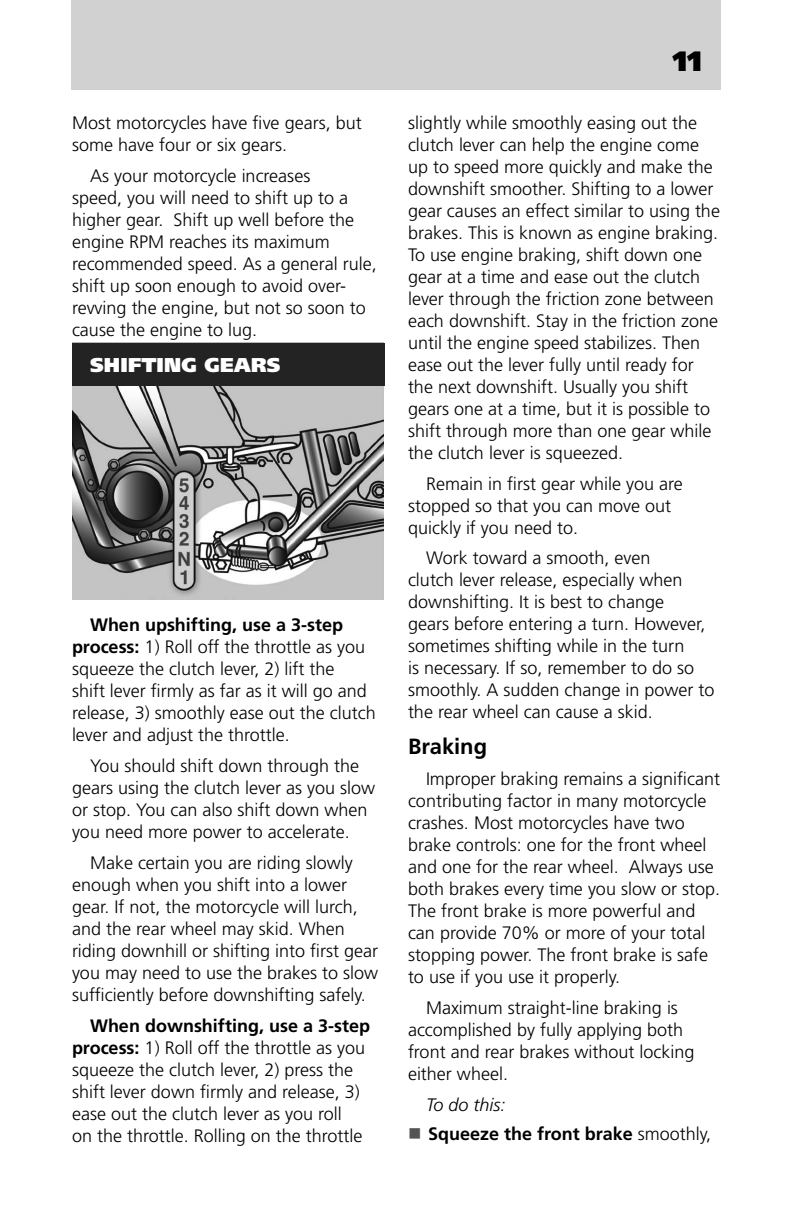
<style>
.page{position:relative;width:792px;height:1224px;background:#fff}
.page>*{position:absolute;margin:0;border:0;box-sizing:border-box;transform-origin:0 0}
.t1{font:900 28px "Frutiger LT Std";color:#000}
.Subhead{font:700 22px "Frutiger LT Std";color:#000}
.Picture_Box_Title_Ri{font:900 20px "Frutiger LT Std";letter-spacing:.01em;color:#fff}
.t2{font:300 18px/22px "Frutiger LT Std";color:#000}
.Tabs_bold_front{font:700 18px "Frutiger LT Std";color:#000}
.t3{font:italic 300 18px "Frutiger LT Std";color:#000}
.s1{font-weight:700}
.s2{color:#545454}
.s3{font-weight:300}
</style>
<div class="page">
<div style="left:71px;top:0;width:649px;height:89px;background:#d1d1d1"></div>
<img style="left:72px;top:385px;width:312px;height:214px">
<div style="left:72px;top:343px;width:312px;height:42px;background:#232323"></div>
<p class="t2" style="left:72px;top:112px;width:291px">Most motorcycles have five gears, but some have four or six gears.</p>
<p class="t2" style="left:90px;top:165px;width:222px">As your motorcycle increases</p>
<p class="t2" style="left:72px;top:187px;width:278px">speed, you will need to shift up to a</p>
<p class="t2" style="left:173px;top:209px;width:182px">Shift up well before the</p>
<p class="t2" style="left:72px;top:209px;width:306px">higher gear.<br>engine RPM reaches its maximum recommended speed. As a general rule,</p>
<p class="t2" style="left:72px;top:297px;width:295px">revving the engine, but not so soon to</p>
<p class="t2" style="left:72px;top:275px;width:276px">shift up soon enough to avoid over-</p>
<p class="t2" style="left:72px;top:319px;width:187px">cause the engine to lug.</p>
<p class="Picture_Box_Title_Ri" style="left:90px;top:352px;width:192px">SHIFTING GEARS</p>
<p class="t2" style="left:72px;top:614px;width:305px;text-indent:18px"><span class="s1">When upshifting, use a 3-step process</span> 1<span class="s1">:</span> ) Roll off the throttle as you squeeze the clutch lever 2, ) lift the<br>shift lever firmly as far as it will go and release 3, ) smoothly ease out the clutch lever and adjust the throttle.</p>
<p class="t2" style="left:72px;top:755px;width:305px;text-indent:18px">You should shift down through the gears using the clutch lever as you slow or stop. You can also shift down when you need more power to accelerate.</p>
<p class="t2" style="left:72px;top:852px;width:308px;text-indent:18px">Make certain you are riding slowly enough when you shift into a lower gear If. not, the motorcycle will lurch, and the rear wheel may skid. When riding downhill or shifting into first gear you may need to use the brakes to slow sufficiently before downshifting safely.</p>
<p class="t2" style="left:72px;top:1015px;width:300px;text-indent:18px"><span class="s1">When downshifting, use a 3-step process</span> 1<span class="s1">:</span> ) Roll off the throttle as you squeeze the clutch lever 2, ) press the shift lever down firmly and release (3, ease out the clutch lever as you roll<br>on the throttle. Rolling on the throttle</p>
<h1 class="t1" style="left:674px;top:44px;width:31px">11</h1>
<p class="t2" style="left:408px;top:112px;width:314px">slightly while smoothly easing out the clutch lever can help the engine come up to speed more quickly and make the downshift smoother. Shifting to a lower gear causes an effect similar to using the brakes. This is known as engine braking.<br>To use engine braking, shift down one gear at a time and ease out the clutch lever through the friction zone between each downshift. Stay in the friction zone until the engine speed stabilizes. Then ease out the lever fully until ready for the next downshift. Usually you shift gears one at a time, but isit possible to shift through more than one gear while the clutch lever is squeezed.</p>
<p class="t2" style="left:408px;top:473px;width:276px;text-indent:18px">Remain in first gear while you are stopped so that you can move out quickly if you need to.</p>
<p class="t2" style="left:408px;top:548px;width:308px;text-indent:18px">Work toward a smooth, even<br>clutch lever release, especially when downshifting isIt. best to change<br>gears before entering a turn. However, sometimes shifting while in the turn<br>is necessary If. so, remember to do so smoothly A. sudden change in power to the rear wheel can cause a skid.</p>
<p class="Subhead" style="left:408px;top:734px;width:81px">Braking</p>
<p class="t2" style="left:426px;top:768px;width:296px">Improper braking remains a significant</p>
<p class="t2" style="left:408px;top:790px;width:300px">contributing factor in many motorcycle</p>
<p class="t2" style="left:408px;top:812px;width:278px">crashes. Most motorcycles have two</p>
<p class="t2" style="left:408px;top:834px;width:300px">brake controls: one for the front wheel</p>
<p class="t2" style="left:629px;top:856px;width:87px">Always use</p>
<p class="t2" style="left:408px;top:856px;width:314px">and one for the rear wheel.<br>both brakes every time you slow or stop.<br>The front brake is more powerful and can provide 70% or more of your total stopping power. The front brake is safe to use if you use it properly.</p>
<p class="t2" style="left:408px;top:997px;width:288px;text-indent:18px">Maximum straight-line braking is accomplished by fully applying both front and rear brakes without locking either wheel.</p>
<p class="t3" style="left:426px;top:1095px;width:81px">To do this:</p>
<p class="Tabs_bold_front" style="left:408px;top:1123px;width:305px"><span class="s2">■</span> Squeeze the front brake <span class="s3">smoothly,</span></p>
</div>
